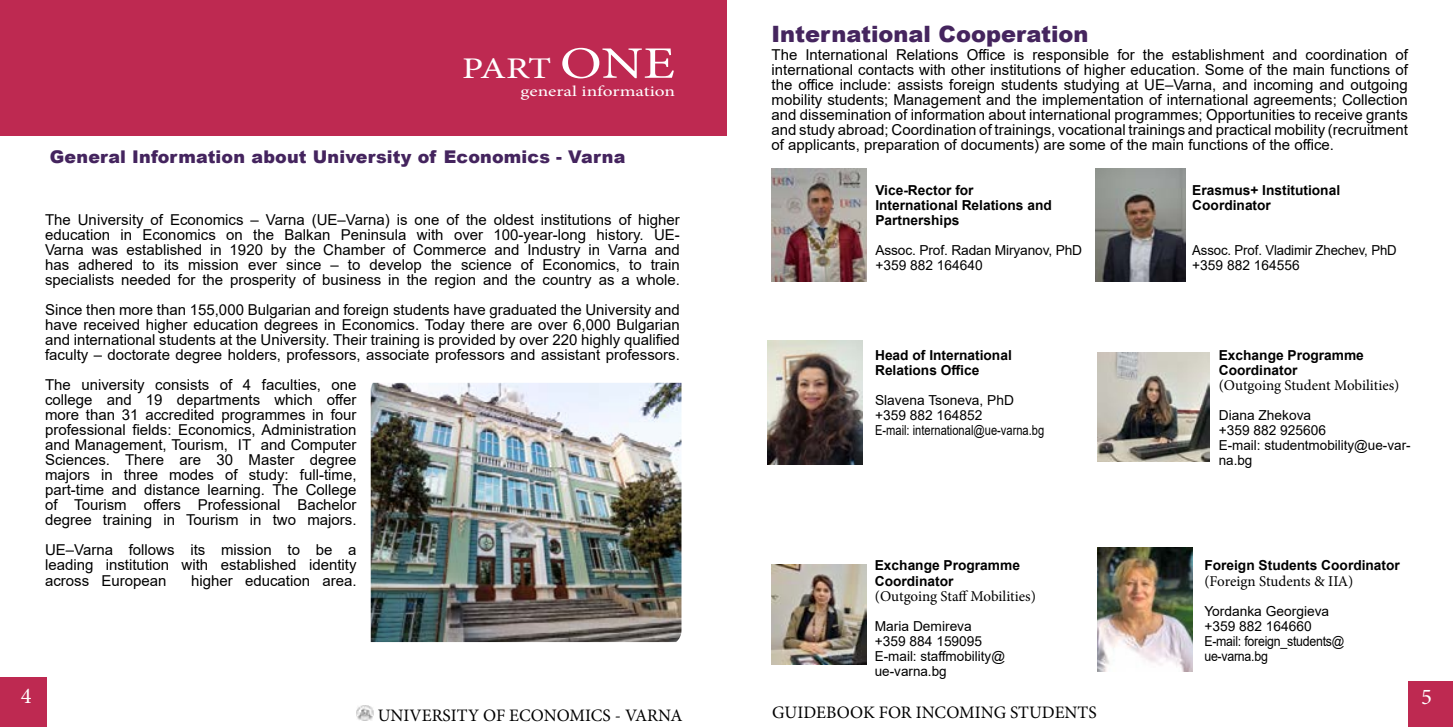
<style>
.page{position:relative;width:1453px;height:727px;background:#fff}
.page>*{position:absolute;margin:0;border:0;box-sizing:border-box;transform-origin:0 0}
.t1{font:30px "Minion Pro";color:#fff;scale:1.25 1}
.t2{font:900 22.5px "Arial";color:#45255e}
.t3{font:700 22.5px "Arial";color:#fff}
.t4{font:22.5px "Minion Pro";color:#fff}
.t5{font:17.5px "Minion Pro";color:#000}
.t6{font:900 17.5px "Arial";letter-spacing:.01em;color:#44245e}
.t7{font:15px/15px "Arial";color:#000;text-align:justify}
.t8{font:15px "Minion Pro";letter-spacing:-.005em;color:#000}
.t9{font:15px "Minion Pro";color:#fff;scale:1.29 1}
.t10{font:15px "Minion Pro";letter-spacing:-.005em;color:#000;scale:1.5 1}
.t11{font:13.75px/15px "Arial";color:#000}
.t12{font:700 13.75px/15px "Arial";color:#000}
.t13{font:13.75px/15px "Arial";color:#000;scale:.96 1}
.s1{font-size:45px}
</style>
<div class="page">
<div style="left:0;top:0;width:726px;height:136px;background:#be2951"></div>
<img style="left:371px;top:382px;width:310px;height:260px">
<img style="left:356px;top:705px;width:18px;height:15px">
<div style="left:0;top:677px;width:47px;height:49px;background:#be2951"></div>
<img style="left:771px;top:169px;width:96px;height:112px">
<img style="left:768px;top:340px;width:95px;height:124px">
<img style="left:1097px;top:547px;width:96px;height:124px">
<div style="left:1408px;top:681px;width:45px;height:45px;background:#be2951"></div>
<img style="left:1097px;top:353px;width:113px;height:108px">
<img style="left:1095px;top:169px;width:90px;height:112px">
<img style="left:771px;top:564px;width:95px;height:100px">
<h1 class="t1" style="left:462px;top:48px;width:172px">PART <span class="s1">ONE</span></h1>
<p class="t9" style="left:521px;top:81px;width:121px">general information</p>
<p class="t6" style="left:50px;top:144px;width:577px">General Information about University of Economics - Varna</p>
<p class="t7" style="left:45px;top:212px;width:636px">The University of Economics – Varna (UE–Varna) is one of the oldest institutions of higher education in Economics on the Balkan Peninsula with over 100-year-long history. UE-Varna was established in 1920 by the Chamber of Commerce and Industry in Varna and has adhered to its mission ever since – to develop the science of Economics, to train specialists needed for the prosperity of business in the region and the country as a whole.</p>
<p class="t7" style="left:45px;top:302px;width:636px">Since then more than 155,000 Bulgarian and foreign students have graduated the University and have received higher education degrees in Economics. Today there are over 6,000 Bulgarian and international students at the University. Their training is provided by over 220 highly qualified faculty – doctorate degree holders, professors, associate professors and assistant professors.</p>
<p class="t7" style="left:45px;top:377px;width:313px">The university consists of 4 faculties, one college and 19 departments which offer more than 31 accredited programmes in four professional fields: Economics, Administration and Management, Tourism, IT and Computer Sciences. There are 30 Master degree majors in three modes of study: full-time, part-time and distance learning. The College of Tourism offers Professional Bachelor degree training in Tourism in two majors.</p>
<p class="t7" style="left:45px;top:542px;width:313px">UE–Varna follows its mission to be a leading institution with established identity across European</p>
<p class="t7" style="left:191px;top:572px;width:167px">higher education area.</p>
<h2 class="t3" style="left:24px;top:680px;width:14px">4</h2>
<h2 class="t4" style="left:21px;top:680px;width:12px">4</h2>
<p class="t5" style="left:378px;top:703px;width:306px">UNIVERSITY OF ECONOMICS - VARNA</p>
<h2 class="t2" style="left:771px;top:18px;width:319px">International Cooperation</h2>
<p class="t7" style="left:771px;top:47px;width:638px">The International Relations Office is responsible for the establishment and coordination of international contacts with other institutions of higher education. Some of the main functions of the office include: assists foreign students studying at UE–Varna, and incoming and outgoing mobility students; Management and the implementation of international agreements; Collection and dissemination of information about international programmes; Opportunities to receive grants and study abroad; Coordination of trainings, vocational trainings and practical mobility (recruitment of applicants, preparation of documents) are some of the main functions of the office.</p>
<p class="t12" style="left:875px;top:183px;width:178px">Vice-Rector for<br>International Relations and<br>Partnerships</p>
<p class="t11" style="left:875px;top:243px;width:208px">Assoc. Prof. Radan Miryanov, PhD +359 882 164640</p>
<p class="t12" style="left:1192px;top:183px;width:149px">Erasmus+ Institutional<br>Coordinator</p>
<p class="t13" style="left:1192px;top:243px;width:214px">Assoc. Prof. Vladimir Zhechev, PhD +359 882 164556</p>
<p class="t12" style="left:875px;top:348px;width:138px">Head of International<br>Relations Office</p>
<p class="t11" style="left:875px;top:393px;width:171px">Slavena Tsoneva, PhD +359 882 164852<br>E-mail: international@ue-varna.bg</p>
<p class="t12" style="left:875px;top:558px;width:147px">Exchange Programme<br>Coordinator</p>
<p class="t8" style="left:875px;top:585px;width:163px">(Outgoing Staff Mobilities)</p>
<p class="t11" style="left:875px;top:618px;width:132px">Maria Demireva +359 884 159095<br>E-mail: staffmobility@ ue-varna.bg</p>
<p class="t10" style="left:1020px;top:693px;width:16px">na</p>
<p class="t5" style="left:772px;top:700px;width:326px">GUIDEBOOK FOR INCOMING STUDENTS</p>
<p class="t12" style="left:1219px;top:348px;width:147px">Exchange Programme<br>Coordinator</p>
<p class="t8" style="left:1219px;top:375px;width:182px">(Outgoing Student Mobilities)</p>
<p class="t11" style="left:1219px;top:408px;width:193px">Diana Zhekova<br>+359 882 925606<br>E-mail: studentmobility@ue-var&shy;na.bg</p>
<p class="t12" style="left:1204px;top:558px;width:197px">Foreign Students Coordinator</p>
<p class="t8" style="left:1204px;top:570px;width:151px">(Foreign Students &amp; IIA)</p>
<p class="t11" style="left:1204px;top:603px;width:142px">Yordanka Georgieva +359 882 164660<br>E-mail: foreign_students@ ue-varna.bg</p>
<h2 class="t3" style="left:1417px;top:680px;width:14px">5</h2>
<h2 class="t4" style="left:1421px;top:682px;width:12px">5</h2>
</div>
